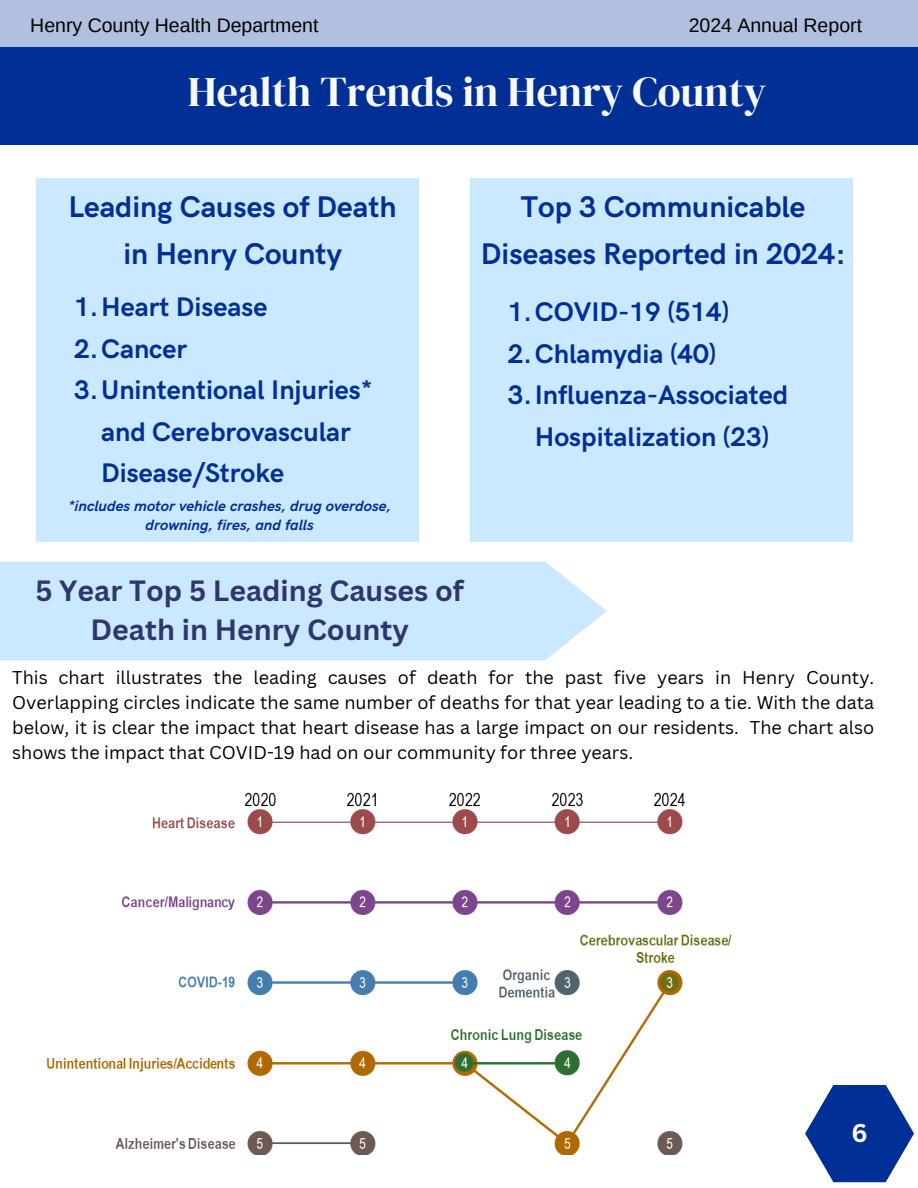
<style>
.page{position:relative;width:918px;height:1188px;background:#fff}
.page>*{position:absolute;margin:0;border:0;box-sizing:border-box;transform-origin:0 0}
.t1{font:42px "DM Serif Display";color:#f8f9fc}
.t2{font:700 30px/47.2px "HK Grotesk";color:#002f95;text-align:center}
.t3{font:700 28.5px/39.3px "Canva Sans";color:#31356e;text-align:center}
.t4{font:700 27px/41.7px "HK Grotesk";color:#002f95}
.t5{font:700 24.9px "Canva Sans";color:#fff}
.t6{font:19.5px "Arimo";color:#000}
.t7{font:18px/24.8px "Canva Sans";color:#000;text-align:justify}
.t8{font:italic 700 15px/19.2px "HK Grotesk";color:#002f95;text-align:center}
</style>
<div class="page">
<svg style="left:805px;top:1085px;width:109px;height:97px"></svg>
<div style="left:0;top:0;width:918px;height:48px;background:#b1c0df"></div>
<div style="left:0;top:48px;width:918px;height:97px;background:#002f95"></div>
<div style="left:37px;top:178px;width:382px;height:364px;background:#cae8ff"></div>
<svg style="left:0;top:561px;width:607px;height:100px;fill:#cae8ff"></svg>
<div style="left:471px;top:178px;width:382px;height:364px;background:#cae8ff"></div>
<img style="left:46px;top:792px;width:686px;height:363px">
<h4 class="t6" style="left:30px;top:14px;width:290px">Henry County Health Department</h4>
<h1 class="t6" style="left:689px;top:14px;width:175px">2024 Annual Report</h1>
<h2 class="t1" style="left:188px;top:63px;width:580px">Health Trends in Henry County</h2>
<p class="t2" style="left:69px;top:184px;width:329px">Leading Causes of Death in Henry County</p>
<h2 class="t4" style="left:74px;top:287px;width:195px">1.Heart Disease</h2>
<p class="t4" style="left:74px;top:329px;width:115px">2.Cancer</p>
<p class="t4" style="left:101px;top:370px;width:273px;text-indent:-27px">3.Unintentional Injuries* and Cerebrovascular<br>Disease/Stroke</p>
<p class="t8" style="left:68px;top:496px;width:325px">*includes motor vehicle crashes, drug overdose, drowning, fires, and falls</p>
<p class="t2" style="left:481px;top:184px;width:366px">Top 3 Communicable<br>Diseases Reported in 2024:</p>
<h2 class="t4" style="left:508px;top:292px;width:223px">1.COVID-19 (514)</h2>
<p class="t4" style="left:508px;top:334px;width:210px">2.Chlamydia (40)</p>
<p class="t4" style="left:508px;top:376px;width:282px;text-align:center">3.Influenza-Associated<br>Hospitalization (23)</p>
<h4 class="t3" style="left:35px;top:570px;width:430px">5 Year Top 5 Leading Causes of<br>Death in Henry County</h4>
<p class="t7" style="left:12px;top:665px;width:864px">This chart illustrates the leading causes of death for the past five years in Henry County.<br>Overlapping circles indicate the same number of deaths for that year leading to a tie. With the data below, it is clear the impact that heart disease has a large impact on our residents. The chart also shows the impact that COVID-19 had on our community for three years.</p>
<h4 class="t5" style="left:851px;top:1116px;width:18px">6</h4>
</div>
